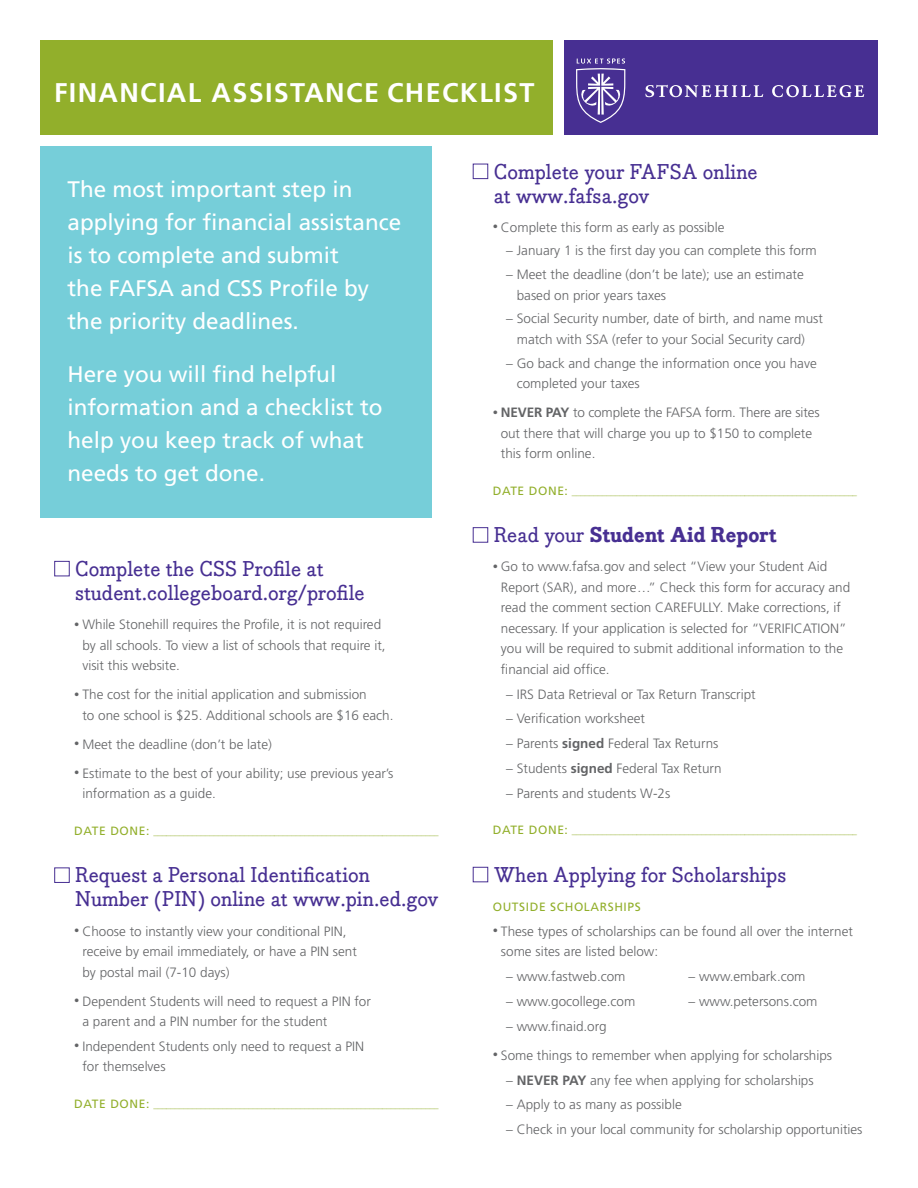
<style>
.page{position:relative;width:918px;height:1188px;background:#fff}
.page>*{position:absolute;margin:0;border:0;box-sizing:border-box;transform-origin:0 0}
.t1{font:700 27px "Frutiger";letter-spacing:.05em;color:#fff}
.t2{font:22.5px/33px "Frutiger";color:#fff}
.t3{font:500 21px/24px "Bodoni Egyptian Pro";color:#472f92}
.t4{font:700 expanded 21px "Bodoni Egyptian Pro";color:#472f92}
.t5{font:300 13.5px/20.5px "Frutiger";color:#636466}
.t6{font:12px "Frutiger";letter-spacing:.05em;color:#92af2b}
.t7{font:9px "Frutiger";color:#92af2b}
.s1{font-size:10.5px}
.s2{font-size:12px}
.s3{font-weight:700}
.s4{font-weight:500;font-stretch:normal}
</style>
<div class="page">
<div style="left:40px;top:146px;width:392px;height:371px;background:#76ced9"></div>
<div style="left:54px;top:561px;width:16px;height:15px;border:1px solid #472f92"></div>
<div style="left:54px;top:867px;width:16px;height:16px;border:1px solid #472f92"></div>
<div style="left:473px;top:164px;width:15px;height:15px;border:1px solid #472f92"></div>
<div style="left:473px;top:527px;width:15px;height:16px;border:1px solid #472f92"></div>
<div style="left:473px;top:867px;width:15px;height:15px;border:1px solid #472f92"></div>
<div style="left:40px;top:40px;width:514px;height:95px;background:#92af2b"></div>
<div style="left:564px;top:40px;width:314px;height:95px;background:#472f92"></div>
<svg style="left:576px;top:58px;width:288px;height:65px"></svg>
<h1 class="t1" style="left:54px;top:77px;width:482px">FINANCIAL ASSISTANCE CHECKLIST</h1>
<h2 class="t2" style="left:68px;top:173px;width:335px">The most important step in applying for financial assistance is to complete and submit<br>the FAFSA and CSS Profile by the priority deadlines.</h2>
<h2 class="t2" style="left:68px;top:358px;width:317px">Here you will find helpful information and a checklist to help you keep track of what needs to get done.</h2>
<h3 class="t3" style="left:75px;top:558px;width:291px">Complete the CSS Profile at student.collegeboard.org/profile</h3>
<p class="t5" style="left:82px;top:614px;width:305px;text-indent:-8px"><span class="s1">•</span> While Stonehill requires the Profile, it is not required by all schools. To view a list of schools that require it, visit this website.</p>
<p class="t5" style="left:82px;top:684px;width:313px;text-indent:-8px"><span class="s1">•</span> The cost for the initial application and submission<br>to one school is $25. Additional schools are $16 each.</p>
<p class="t5" style="left:74px;top:734px;width:199px"><span class="s1">•</span> Meet the deadline (don’t be late)</p>
<p class="t5" style="left:82px;top:763px;width:313px;text-indent:-8px"><span class="s1">•</span> Estimate to the best of your ability; use previous year’s information as a guide.</p>
<p class="t7" style="left:74px;top:827px;width:366px"><span class="s2">DATE DONE:</span> __________________________________________________________________</p>
<h3 class="t3" style="left:75px;top:864px;width:365px">Request a Personal Identification<br>Number (PIN) online at www.pin.ed.gov</h3>
<p class="t5" style="left:82px;top:921px;width:276px;text-indent:-8px"><span class="s1">•</span> Choose to instantly view your conditional PIN, receive by email immediately, or have a PIN sent by postal mail (7-10 days)</p>
<p class="t5" style="left:82px;top:991px;width:290px;text-indent:-8px"><span class="s1">•</span> Dependent Students will need to request a PIN for a parent and a PIN number for the student</p>
<p class="t5" style="left:82px;top:1036px;width:283px;text-indent:-8px"><span class="s1">•</span> Independent Students only need to request a PIN for themselves</p>
<p class="t7" style="left:74px;top:1100px;width:366px"><span class="s2">DATE DONE:</span> __________________________________________________________________</p>
<h3 class="t3" style="left:494px;top:160px;width:266px">Complete your FAFSA online at www.fafsa.gov</h3>
<p class="t5" style="left:493px;top:217px;width:233px"><span class="s1">•</span> Complete this form as early as possible</p>
<p class="t5" style="left:506px;top:240px;width:312px">– January 1 is the first day you can complete this form</p>
<p class="t5" style="left:517px;top:264px;width:289px;text-indent:-11px">– Meet the deadline (don’t be late); use an estimate based on prior years taxes</p>
<p class="t5" style="left:506px;top:308px;width:318px;text-align:center">– Social Security number, date of birth, and name must match with SSA (refer to your Social Security card)</p>
<p class="t5" style="left:517px;top:353px;width:302px;text-indent:-11px">– Go back and change the information once you have completed your taxes</p>
<p class="t5" style="left:501px;top:402px;width:320px;text-indent:-8px"><span class="s1">•</span> <span class="s3">NEVER PAY</span> to complete the FAFSA form. There are sites out there that will charge you up to $150 to complete this form online.</p>
<p class="t7" style="left:493px;top:486px;width:366px"><span class="s2">DATE DONE:</span> __________________________________________________________________</p>
<h3 class="t4" style="left:494px;top:522px;width:285px"><span class="s4">Read your</span> Student Aid Report</h3>
<p class="t5" style="left:501px;top:556px;width:351px;text-indent:-8px"><span class="s1">•</span> Go to www.fafsa.gov and select “View your Student Aid Report (SAR), and more…” Check this form for accuracy and read the comment section CAREFULLY. Make corrections, if necessary. If your application is selected for “VERIFICATION” you will be required to submit additional information to the financial aid office.</p>
<p class="t5" style="left:506px;top:684px;width:251px">– IRS Data Retrieval or Tax Return Transcript</p>
<p class="t5" style="left:506px;top:708px;width:140px">– Verification worksheet</p>
<p class="t5" style="left:506px;top:733px;width:214px">– Parents <span class="s3">signed</span> Federal Tax Returns</p>
<p class="t5" style="left:506px;top:758px;width:217px">– Students <span class="s3">signed</span> Federal Tax Return</p>
<p class="t5" style="left:506px;top:783px;width:166px">– Parents and students W-2s</p>
<p class="t7" style="left:493px;top:826px;width:366px"><span class="s2">DATE DONE:</span> __________________________________________________________________</p>
<h3 class="t3" style="left:494px;top:864px;width:294px">When Applying for Scholarships</h3>
<p class="t6" style="left:493px;top:900px;width:150px">OUTSIDE SCHOLARSHIPS</p>
<p class="t5" style="left:501px;top:921px;width:354px;text-indent:-8px"><span class="s1">•</span> These types of scholarships can be found all over the internet some sites are listed below:</p>
<p class="t5" style="left:506px;top:966px;width:121px">– www.fastweb.com</p>
<p class="t5" style="left:689px;top:966px;width:119px">– www.embark.com</p>
<p class="t5" style="left:506px;top:991px;width:131px">– www.gocollege.com</p>
<p class="t5" style="left:689px;top:991px;width:131px">– www.petersons.com</p>
<p class="t5" style="left:506px;top:1016px;width:102px">– www.finaid.org</p>
<p class="t5" style="left:493px;top:1045px;width:341px"><span class="s1">•</span> Some things to remember when applying for scholarships</p>
<p class="t5" style="left:506px;top:1070px;width:309px">– <span class="s3">NEVER PAY</span> any fee when applying for scholarships</p>
<p class="t5" style="left:506px;top:1094px;width:177px">– Apply to as many as possible</p>
<p class="t5" style="left:506px;top:1119px;width:358px">– Check in your local community for scholarship opportunities</p>
</div>
